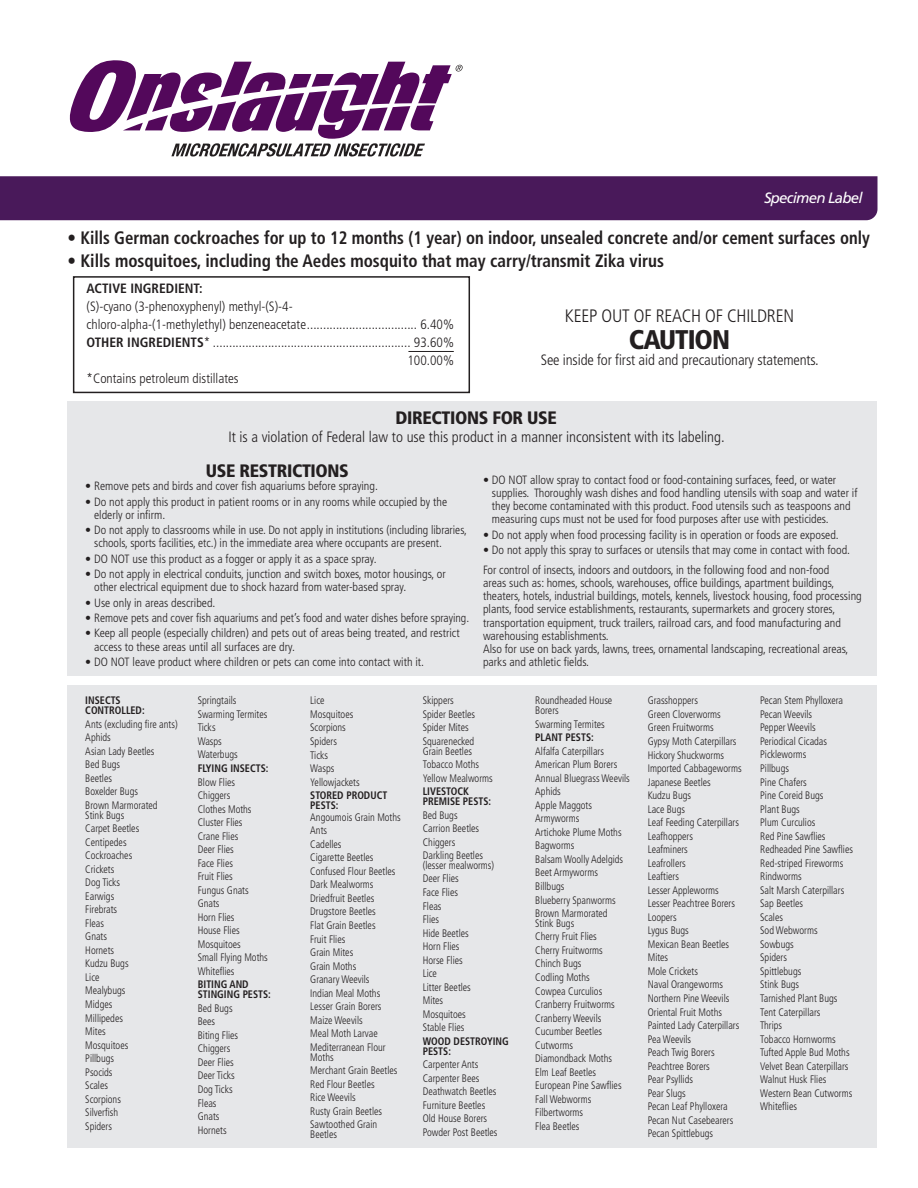
<style>
.page{position:relative;width:918px;height:1188px;background:#fff}
.page>*{position:absolute;margin:0;border:0;box-sizing:border-box;transform-origin:0 0}
.t1{font:900 condensed 27px "Frutiger LT Std";letter-spacing:-.04em;color:#231f20}
.t2{font:700 condensed 18px "Frutiger";color:#231f20;scale:.95 1}
.t3{font:900 condensed 18px "Frutiger LT Std";letter-spacing:-.02em;color:#231f20}
.t4{font:300 condensed 18px "Frutiger";letter-spacing:-.01em;color:#231f20}
.t5{font:300 condensed 15px "Frutiger";color:#231f20}
.t6{font:italic 15px "Frutiger";letter-spacing:-.05em;color:#fff}
.t7{font:300 condensed 13.5px "Frutiger";color:#231f20}
.t8{font:700 condensed 13.5px "Frutiger";color:#231f20}
.t9{font:300 condensed 12px/13.2px "Frutiger";color:#231f20}
.t10{font:300 condensed 10.8px/13.5px "Frutiger";color:#231f20;scale:.94 1}
.t11{font:700 condensed 10.8px/9.8px "Frutiger";color:#231f20;scale:.94 1}
.s1{font-weight:700}
</style>
<div class="page">
<div style="left:0;top:176px;width:878px;height:44px;background:#49195a"></div>
<div style="left:73px;top:276px;width:397px;height:117px;border:2px solid #231f20"></div>
<hr style="left:408px;top:351px;width:46px;height:1px;background:#231f20">
<div style="left:68px;top:402px;width:810px;height:274px;background:#e6e7e9"></div>
<div style="left:68px;top:685px;width:810px;height:463px;background:#e6e7e9"></div>
<svg style="left:69px;top:60px;width:394px;height:97px"></svg>
<h3 class="t6" style="left:764px;top:189px;width:100px">Specimen Label</h3>
<h2 class="t2" style="left:68px;top:227px;width:846px">• Kills German cockroaches for up to 12 months (1 year) on indoor, unsealed concrete and/or cement surfaces only</h2>
<h2 class="t2" style="left:68px;top:250px;width:630px">• Kills mosquitoes, including the Aedes mosquito that may carry/transmit Zika virus</h2>
<h2 class="t4" style="left:565px;top:305px;width:231px">KEEP OUT OF REACH OF CHILDREN</h2>
<h1 class="t1" style="left:629px;top:323px;width:103px">CAUTION</h1>
<h3 class="t5" style="left:541px;top:351px;width:280px">See inside for first aid and precautionary statements.</h3>
<p class="t8" style="left:87px;top:281px;width:118px">ACTIVE INGREDIENT:</p>
<p class="t7" style="left:87px;top:299px;width:208px">(S)-cyano (3-phenoxyphenyl) methyl-(S)-4-</p>
<p class="t7" style="left:87px;top:317px;width:369px">chloro-alpha-(1-methylethyl) benzeneacetate.................................. 6.40%</p>
<p class="t7" style="left:87px;top:335px;width:369px"><span class="s1">OTHER INGREDIENTS</span>* ............................................................. 93.60%</p>
<p class="t7" style="left:407px;top:353px;width:48px">100.00%</p>
<p class="t7" style="left:87px;top:371px;width:154px">*Contains petroleum distillates</p>
<h2 class="t3" style="left:396px;top:407px;width:163px">DIRECTIONS FOR USE</h2>
<h3 class="t5" style="left:228px;top:429px;width:498px">It is a violation of Federal law to use this product in a manner inconsistent with its labeling.</h3>
<h2 class="t3" style="left:206px;top:460px;width:144px">USE RESTRICTIONS</h2>
<p class="t9" style="left:85px;top:480px;width:294px">• Remove pets and birds and cover fish aquariums before spraying.</p>
<p class="t9" style="left:94px;top:495px;width:354px;text-indent:-9px">• Do not apply this product in patient rooms or in any rooms while occupied by the elderly or infirm.</p>
<p class="t9" style="left:94px;top:524px;width:374px;text-indent:-9px">• Do not apply to classrooms while in use. Do not apply in institutions (including libraries, schools, sports facilities, etc.) in the immediate area where occupants are present.</p>
<p class="t9" style="left:85px;top:552px;width:293px">• DO NOT use this product as a fogger or apply it as a space spray.</p>
<p class="t9" style="left:94px;top:568px;width:353px;text-indent:-9px">• Do not apply in electrical conduits, junction and switch boxes, motor housings, or other electrical equipment due to shock hazard from water-based spray.</p>
<p class="t9" style="left:85px;top:596px;width:132px">• Use only in areas described.</p>
<p class="t9" style="left:85px;top:611px;width:385px">• Remove pets and cover fish aquariums and pet’s food and water dishes before spraying.</p>
<p class="t9" style="left:94px;top:627px;width:367px;text-indent:-9px">• Keep all people (especially children) and pets out of areas being treated, and restrict access to these areas until all surfaces are dry.</p>
<p class="t9" style="left:85px;top:655px;width:340px">• DO NOT leave product where children or pets can come into contact with it.</p>
<p class="t9" style="left:492px;top:473px;width:367px;text-indent:-9px">• DO NOT allow spray to contact food or food-containing surfaces, feed, or water supplies. Thoroughly wash dishes and food handling utensils with soap and water if they become contaminated with this product. Food utensils such as teaspoons and measuring cups must not be used for food purposes after use with pesticides.</p>
<p class="t9" style="left:483px;top:528px;width:357px">• Do not apply when food processing facility is in operation or foods are exposed.</p>
<p class="t9" style="left:483px;top:540px;width:369px;line-height:19.8px">• Do not apply this spray to surfaces or utensils that may come in contact with food.<br>For control of insects, indoors and outdoors, in the following food and non-food</p>
<p class="t9" style="left:483px;top:577px;width:380px">areas such as: homes, schools, warehouses, office buildings, apartment buildings, theaters, hotels, industrial buildings, motels, kennels, livestock housing, food processing plants, food service establishments, restaurants, supermarkets and grocery stores, transportation equipment, truck trailers, railroad cars, and food manufacturing and warehousing establishments.<br>Also for use on back yards, lawns, trees, ornamental landscaping, recreational areas, parks and athletic fields.</p>
<p class="t11" style="left:85px;top:696px;width:65px">INSECTS<br>CONTROLLED:</p>
<p class="t10" style="left:85px;top:717px;width:100px">Ants (excluding fire ants)<br>Aphids<br>Asian Lady Beetles<br>Bed Bugs<br>Beetles<br>Boxelder Bugs<br>Brown Marmorated</p>
<p class="t10" style="left:85px;top:808px;width:59px">Stink Bugs<br>Carpet Beetles<br>Centipedes<br>Cockroaches<br>Crickets<br>Dog Ticks<br>Earwigs<br>Firebrats<br>Fleas<br>Gnats<br>Hornets<br>Kudzu Bugs<br>Lice<br>Mealybugs<br>Midges<br>Millipedes<br>Mites<br>Mosquitoes<br>Pillbugs<br>Psocids<br>Scales<br>Scorpions<br>Silverfish<br>Spiders</p>
<p class="t10" style="left:198px;top:694px;width:75px">Springtails<br>Swarming Termites<br>Ticks<br>Wasps<br>Waterbugs</p>
<p class="t11" style="left:198px;top:763px;width:77px">FLYING INSECTS:</p>
<p class="t10" style="left:198px;top:775px;width:76px">Blow Flies<br>Chiggers<br>Clothes Moths<br>Cluster Flies<br>Crane Flies<br>Deer Flies<br>Face Flies<br>Fruit Flies<br>Fungus Gnats<br>Gnats<br>Horn Flies<br>House Flies<br>Mosquitoes<br>Small Flying Moths<br>Whiteflies</p>
<p class="t11" style="left:198px;top:980px;width:79px">BITING AND<br>STINGING PESTS:</p>
<p class="t10" style="left:198px;top:1001px;width:44px">Bed Bugs<br>Bees<br>Biting Flies<br>Chiggers<br>Deer Flies<br>Deer Ticks<br>Dog Ticks<br>Fleas<br>Gnats<br>Hornets</p>
<p class="t10" style="left:310px;top:694px;width:54px">Lice<br>Mosquitoes<br>Scorpions<br>Spiders<br>Ticks<br>Wasps<br>Yellowjackets</p>
<p class="t11" style="left:310px;top:790px;width:83px">STORED PRODUCT<br>PESTS:</p>
<p class="t10" style="left:310px;top:810px;width:98px">Angoumois Grain Moths<br>Ants<br>Cadelles<br>Cigarette Beetles<br>Confused Flour Beetles<br>Dark Mealworms<br>Driedfruit Beetles<br>Drugstore Beetles<br>Flat Grain Beetles<br>Fruit Flies<br>Grain Mites<br>Grain Moths<br>Granary Weevils<br>Indian Meal Moths<br>Lesser Grain Borers<br>Maize Weevils<br>Meal Moth Larvae<br>Mediterranean Flour</p>
<p class="t10" style="left:310px;top:1050px;width:94px">Moths<br>Merchant Grain Beetles<br>Red Flour Beetles<br>Rice Weevils<br>Rusty Grain Beetles<br>Sawtoothed Grain</p>
<p class="t10" style="left:310px;top:1128px;width:30px">Beetles</p>
<p class="t10" style="left:423px;top:694px;width:57px">Skippers<br>Spider Beetles<br>Spider Mites<br>Squarenecked</p>
<p class="t10" style="left:423px;top:744px;width:76px">Grain Beetles<br>Tobacco Moths<br>Yellow Mealworms</p>
<p class="t11" style="left:423px;top:787px;width:74px">LIVESTOCK<br>PREMISE PESTS:</p>
<p class="t10" style="left:423px;top:808px;width:66px">Bed Bugs<br>Carrion Beetles<br>Chiggers<br>Darkling Beetles</p>
<p class="t10" style="left:423px;top:859px;width:77px">(lesser mealworms)<br>Deer Flies<br>Face Flies<br>Fleas<br>Flies<br>Hide Beetles<br>Horn Flies<br>Horse Flies<br>Lice<br>Litter Beetles<br>Mites<br>Mosquitoes<br>Stable Flies</p>
<p class="t11" style="left:423px;top:1036px;width:93px">WOOD DESTROYING<br>PESTS:</p>
<p class="t10" style="left:423px;top:1058px;width:81px">Carpenter Ants<br>Carpenter Bees<br>Deathwatch Beetles<br>Furniture Beetles<br>Old House Borers<br>Powder Post Beetles</p>
<p class="t10" style="left:535px;top:696px;width:83px;line-height:9.8px">Roundheaded House<br>Borers</p>
<p class="t10" style="left:535px;top:717px;width:75px">Swarming Termites</p>
<p class="t11" style="left:535px;top:733px;width:64px">PLANT PESTS:</p>
<p class="t10" style="left:535px;top:744px;width:102px">Alfalfa Caterpillars<br>American Plum Borers<br>Annual Bluegrass Weevils<br>Aphids<br>Apple Maggots<br>Armyworms<br>Artichoke Plume Moths<br>Bagworms<br>Balsam Woolly Adelgids<br>Beet Armyworms<br>Billbugs<br>Blueberry Spanworms<br>Brown Marmorated</p>
<p class="t10" style="left:535px;top:917px;width:93px">Stink Bugs<br>Cherry Fruit Flies<br>Cherry Fruitworms<br>Chinch Bugs<br>Codling Moths<br>Cowpea Curculios<br>Cranberry Fruitworms<br>Cranberry Weevils<br>Cucumber Beetles<br>Cutworms<br>Diamondback Moths<br>Elm Leaf Beetles<br>European Pine Sawflies<br>Fall Webworms<br>Filbertworms<br>Flea Beetles</p>
<p class="t10" style="left:648px;top:694px;width:101px">Grasshoppers<br>Green Cloverworms<br>Green Fruitworms<br>Gypsy Moth Caterpillars<br>Hickory Shuckworms<br>Imported Cabbageworms<br>Japanese Beetles<br>Kudzu Bugs<br>Lace Bugs<br>Leaf Feeding Caterpillars<br>Leafhoppers<br>Leafminers<br>Leafrollers<br>Leaftiers<br>Lesser Appleworms<br>Lesser Peachtree Borers<br>Loopers<br>Lygus Bugs<br>Mexican Bean Beetles<br>Mites<br>Mole Crickets<br>Naval Orangeworms<br>Northern Pine Weevils<br>Oriental Fruit Moths<br>Painted Lady Caterpillars<br>Pea Weevils<br>Peach Twig Borers<br>Peachtree Borers<br>Pear Psyllids<br>Pear Slugs<br>Pecan Leaf Phylloxera<br>Pecan Nut Casebearers<br>Pecan Spittlebugs</p>
<p class="t10" style="left:760px;top:694px;width:100px">Pecan Stem Phylloxera<br>Pecan Weevils<br>Pepper Weevils<br>Periodical Cicadas<br>Pickleworms<br>Pillbugs<br>Pine Chafers<br>Pine Coreid Bugs<br>Plant Bugs<br>Plum Curculios<br>Red Pine Sawflies<br>Redheaded Pine Sawflies<br>Red-striped Fireworms<br>Rindworms<br>Salt Marsh Caterpillars<br>Sap Beetles<br>Scales<br>Sod Webworms<br>Sowbugs<br>Spiders<br>Spittlebugs<br>Stink Bugs<br>Tarnished Plant Bugs<br>Tent Caterpillars<br>Thrips<br>Tobacco Hornworms<br>Tufted Apple Bud Moths<br>Velvet Bean Caterpillars<br>Walnut Husk Flies<br>Western Bean Cutworms<br>Whiteflies</p>
</div>
